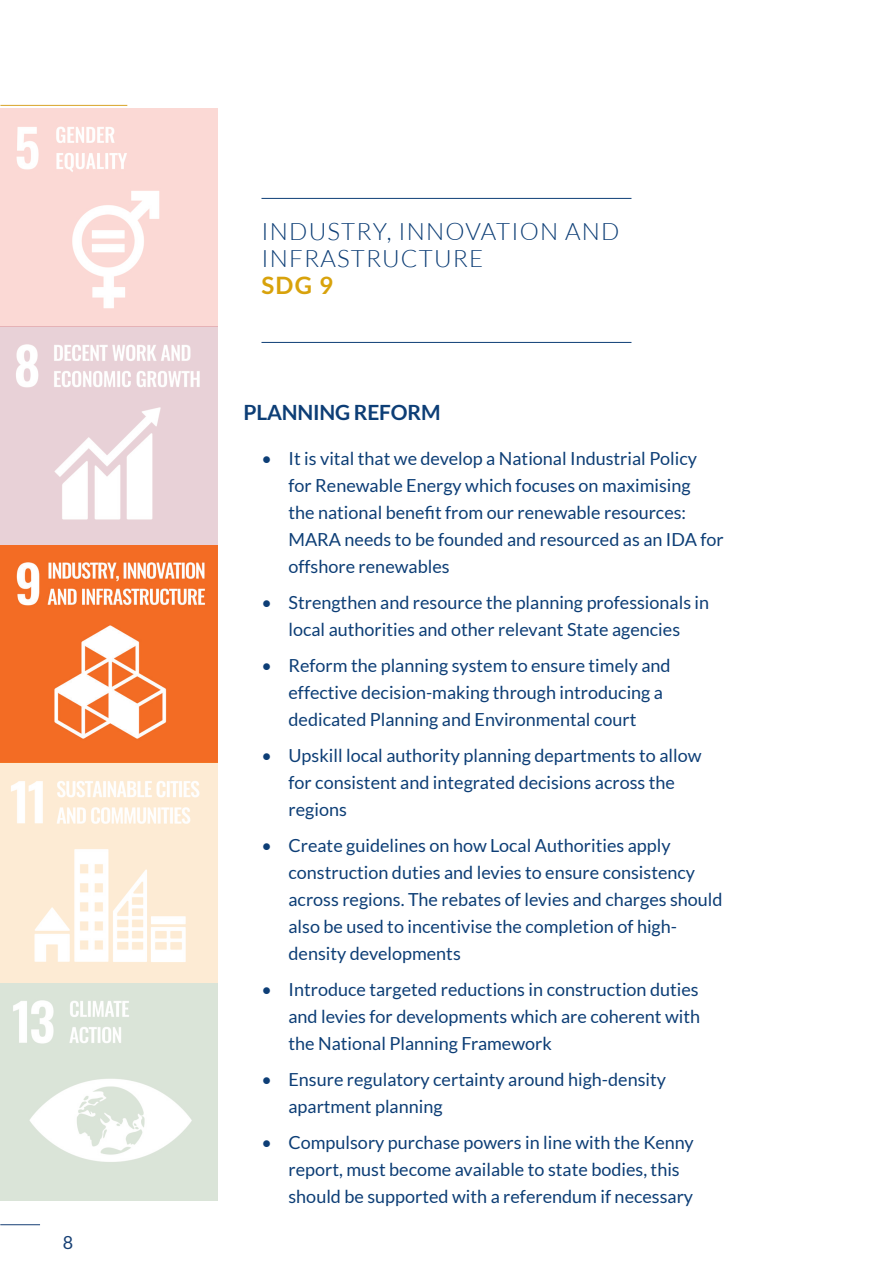
<style>
.page{position:relative;width:893px;height:1263px;background:#fff}
.page>*{position:absolute;margin:0;border:0;box-sizing:border-box;transform-origin:0 0}
.Chapter_Title_-_Alig{font:300 24px "Lato";letter-spacing:.05em;color:#0d3e76}
.Chapter_Title_-_Alig-2{font:700 24px "Lato";color:#d8a20b}
.Title_-_Align_Left{font:700 21px "Lato";letter-spacing:-.01em;color:#0d3e76}
.t1{font:18px/27px "Lato";color:#0d3e76}
.t2{font:18px "Lato";color:#163f74}
</style>
<div class="page">
<hr style="left:0;top:1224px;width:40px;height:1px;background:#163f74">
<hr style="left:0;top:105px;width:127px;height:1px;background:#d8a327">
<hr style="left:261px;top:198px;width:370px;height:1px;background:#0d3e76">
<hr style="left:261px;top:342px;width:370px;height:1px;background:#0d3e76">
<img style="left:0;top:108px;width:218px;height:1093px">
<p class="t2" style="left:63px;top:1233px;width:12px">8</p>
<p class="Chapter_Title_-_Alig" style="left:261px;top:219px;width:359px">INDUSTRY, INNOVATION AND</p>
<p class="Chapter_Title_-_Alig" style="left:261px;top:246px;width:223px">INFRASTRUCTURE</p>
<p class="Chapter_Title_-_Alig-2" style="left:261px;top:272px;width:73px">SDG 9</p>
<p class="Title_-_Align_Left" style="left:243px;top:400px;width:199px">PLANNING REFORM</p>
<p class="t1" style="left:288px;top:445px;width:437px;text-indent:-27px">• It is vital that we develop a National Industrial Policy for Renewable Energy which focuses on maximising<br>the national benefit from our renewable resources:<br>MARA needs to be founded and resourced as an IDA for offshore renewables</p>
<p class="t1" style="left:261px;top:589px;width:449px;text-align:center">• Strengthen and resource the planning professionals in local authorities and other relevant State agencies</p>
<p class="t1" style="left:288px;top:652px;width:384px;text-indent:-27px">• Reform the planning system to ensure timely and effective decision-making through introducing a dedicated Planning and Environmental court</p>
<p class="t1" style="left:288px;top:742px;width:415px;text-indent:-27px">• Upskill local authority planning departments to allow for consistent and integrated decisions across the regions</p>
<p class="t1" style="left:288px;top:832px;width:436px;text-indent:-27px">• Create guidelines on how Local Authorities apply construction duties and levies to ensure consistency across regions. The rebates of levies and charges should also be used to incentivise the completion of high&shy;density developments</p>
<p class="t1" style="left:288px;top:976px;width:413px;text-align:justify;text-indent:-27px">• Introduce targeted reductions in construction duties and levies for developments which are coherent with the National Planning Framework</p>
<p class="t1" style="left:288px;top:1066px;width:379px;text-indent:-27px">• Ensure regulatory certainty around high-density apartment planning</p>
<p class="t1" style="left:288px;top:1129px;width:407px;text-indent:-27px">• Compulsory purchase powers in line with the Kenny report, must become available to state bodies, this should be supported with a referendum if necessary</p>
</div>
